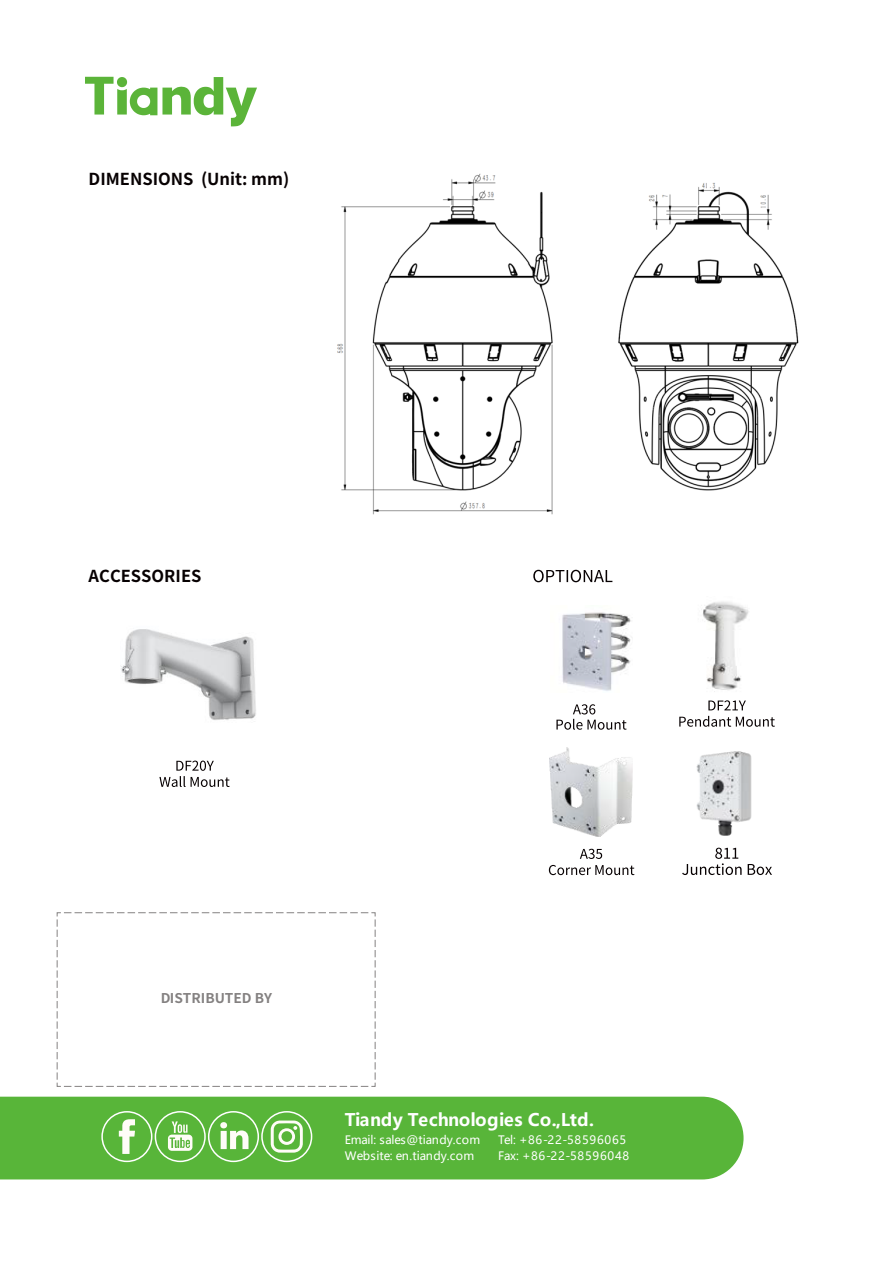
<style>
.page{position:relative;width:893px;height:1263px;background:#fff}
.page>*{position:absolute;margin:0;border:0;box-sizing:border-box;transform-origin:0 0}
.t1{font:700 17.25px "Microsoft Ya Hei";letter-spacing:.005em;color:#fff}
.t2{font:700 16.5px "Source Han Sans CN";color:#070102}
.t3{font:700 13.5px "Source Han Sans CN";color:#070102}
.t4{font:11.55px/15.8px "Microsoft Ya Hei";letter-spacing:.015em;color:#fff}
.t5{font:11.55px/16px "Microsoft Ya Hei";letter-spacing:.065em;color:#fff}
</style>
<div class="page">
<svg style="left:556px;top:704px;width:70px;height:26px"></svg>
<svg style="left:159px;top:761px;width:71px;height:26px"></svg>
<svg style="left:580px;top:849px;width:22px;height:10px"></svg>
<svg style="left:549px;top:865px;width:85px;height:10px"></svg>
<svg style="left:533px;top:570px;width:79px;height:12px"></svg>
<img style="left:550px;top:748px;width:83px;height:88px">
<img style="left:562px;top:612px;width:69px;height:79px">
<img style="left:703px;top:601px;width:46px;height:91px">
<svg style="left:708px;top:700px;width:38px;height:10px"></svg>
<svg style="left:679px;top:716px;width:96px;height:11px"></svg>
<svg style="left:682px;top:848px;width:90px;height:27px"></svg>
<img style="left:696px;top:751px;width:56px;height:97px">
<img style="left:121px;top:629px;width:135px;height:91px">
<div style="left:0;top:1097px;width:743px;height:82px;background:#58b539"></div>
<div style="left:101px;top:1111px;width:51px;height:51px;border:2px solid #fff;border-radius:50%"></div>
<svg style="left:119px;top:1119px;width:16px;height:35px"></svg>
<div style="left:155px;top:1111px;width:51px;height:51px;border:2px solid #fff;border-radius:50%"></div>
<svg style="left:168px;top:1121px;width:24px;height:30px"></svg>
<div style="left:208px;top:1111px;width:51px;height:51px;border:2px solid #fff;border-radius:50%"></div>
<svg style="left:220px;top:1122px;width:28px;height:27px"></svg>
<div style="left:261px;top:1111px;width:51px;height:51px;border:2px solid #fff;border-radius:50%"></div>
<svg style="left:271px;top:1120px;width:32px;height:33px"></svg>
<svg style="left:57px;top:912px;width:319px;height:175px"></svg>
<svg style="left:85px;top:77px;width:172px;height:49px"></svg>
<img style="left:337px;top:173px;width:462px;height:342px">
<h2 class="t2" style="left:89px;top:169px;width:202px">DIMENSIONS (Unit: mm)</h2>
<h2 class="t2" style="left:89px;top:567px;width:114px">ACCESSORIES</h2>
<p class="t3" style="left:160px;top:991px;width:114px">DISTRIBUTED BY</p>
<h1 class="t1" style="left:345px;top:1108px;width:251px">Tiandy Technologies Co.,Ltd.</h1>
<p class="t4" style="left:345px;top:1131px;width:137px">Email: sales@tiandy.com<br>Website: en.tiandy.com</p>
<p class="t5" style="left:498px;top:1131px;width:133px">Tel: +86-22-58596065<br>Fax: +86-22-58596048</p>
</div>
